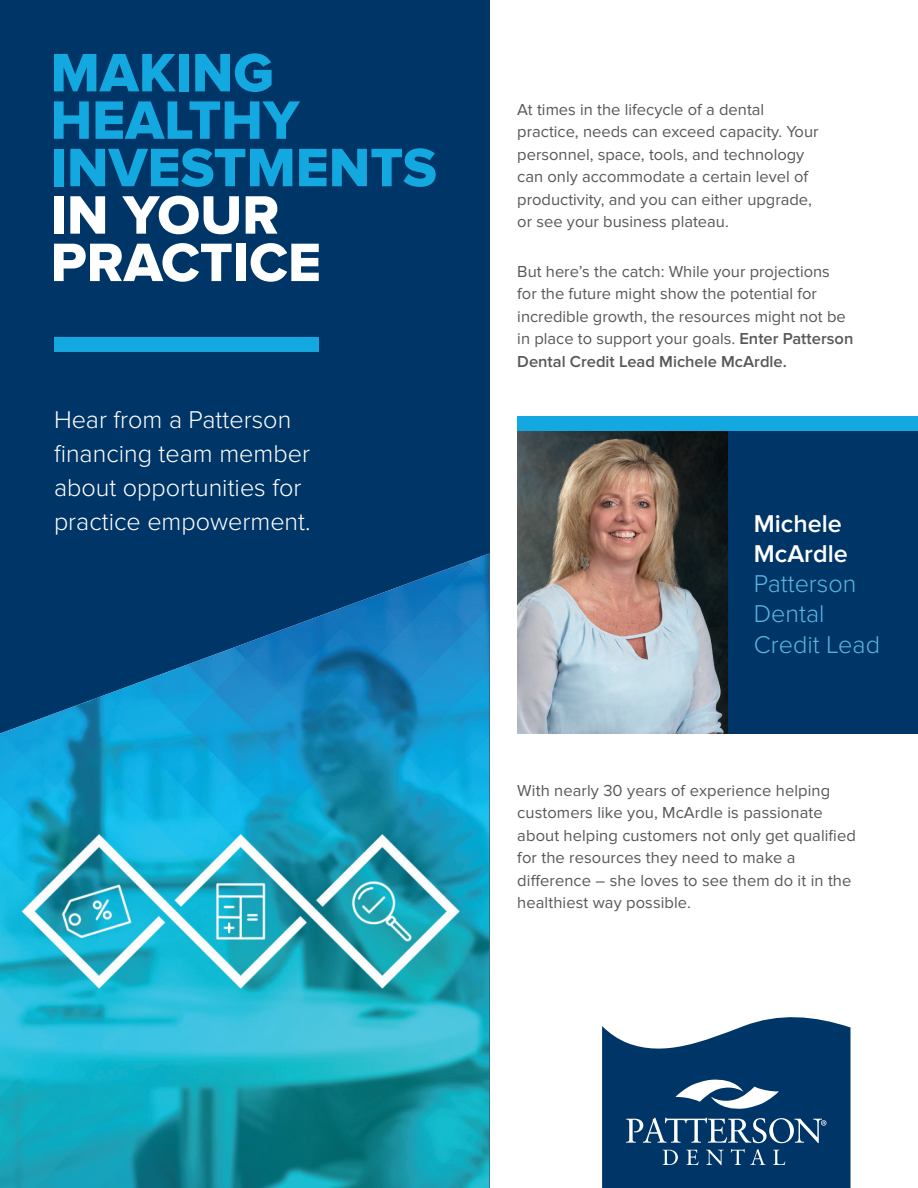
<style>
.page{position:relative;width:918px;height:1188px;background:#fff}
.page>*{position:absolute;margin:0;border:0;box-sizing:border-box;transform-origin:0 0}
.t1{font:56.1px/47.4px "Proxima Nova Extrabld";color:#14a8e0}
.t2{font:56.1px/47.4px "Proxima Nova Extrabld";color:#fff}
.t3{font:300 25.2px/34.2px "Proxima Nova";color:#fff}
.t4{font:300 25.2px/30.2px "Proxima Nova";color:#59b5e6}
.t5{font:600 25.2px/30.2px "Proxima Nova";color:#fff}
.t6{font:16.5px/22.5px "Proxima Nova";color:#57585a}
.s1{font-weight:600}
</style>
<div class="page">
<svg style="left:602px;top:1017px;width:248px;height:171px;background:#28557e"></svg>
<div style="left:0;top:0;width:489px;height:1188px;background:#003667"></div>
<img style="left:0;top:554px;width:489px;height:634px">
<div style="left:54px;top:337px;width:265px;height:15px;background:#14a8e0"></div>
<div style="left:517px;top:431px;width:401px;height:302px;background:#003667"></div>
<img style="left:517px;top:431px;width:211px;height:302px">
<div style="left:517px;top:416px;width:401px;height:15px;background:#14a8e0"></div>
<h1 class="t1" style="left:51px;top:50px;width:388px">MAKING<br>HEALTHY<br>INVESTMENTS</h1>
<h1 class="t2" style="left:51px;top:193px;width:272px">IN YOUR<br>PRACTICE</h1>
<h2 class="t3" style="left:54px;top:403px;width:258px">Hear from a Patterson financing team member about opportunities for practice empowerment.</h2>
<p class="t6" style="left:517px;top:98px;width:303px">At times in the lifecycle of a dental practice, needs can exceed capacity. Your personnel, space, tools, and technology can only accommodate a certain level of productivity, and you can either upgrade, or see your business plateau.</p>
<p class="t6" style="left:517px;top:260px;width:338px">But here’s the catch: While your projections for the future might show the potential for incredible growth, the resources might not be in place to support your goals. <span class="s1">Enter Patterson Dental Credit Lead Michele McArdle.</span></p>
<h2 class="t5" style="left:754px;top:509px;width:95px">Michele<br>McArdle</h2>
<h2 class="t4" style="left:754px;top:569px;width:128px">Patterson<br>Dental<br>Credit Lead</h2>
<p class="t6" style="left:517px;top:779px;width:340px">With nearly 30 years of experience helping customers like you, McArdle is passionate about helping customers not only get qualified for the resources they need to make a difference – she loves to see them do it in the healthiest way possible.</p>
</div>
